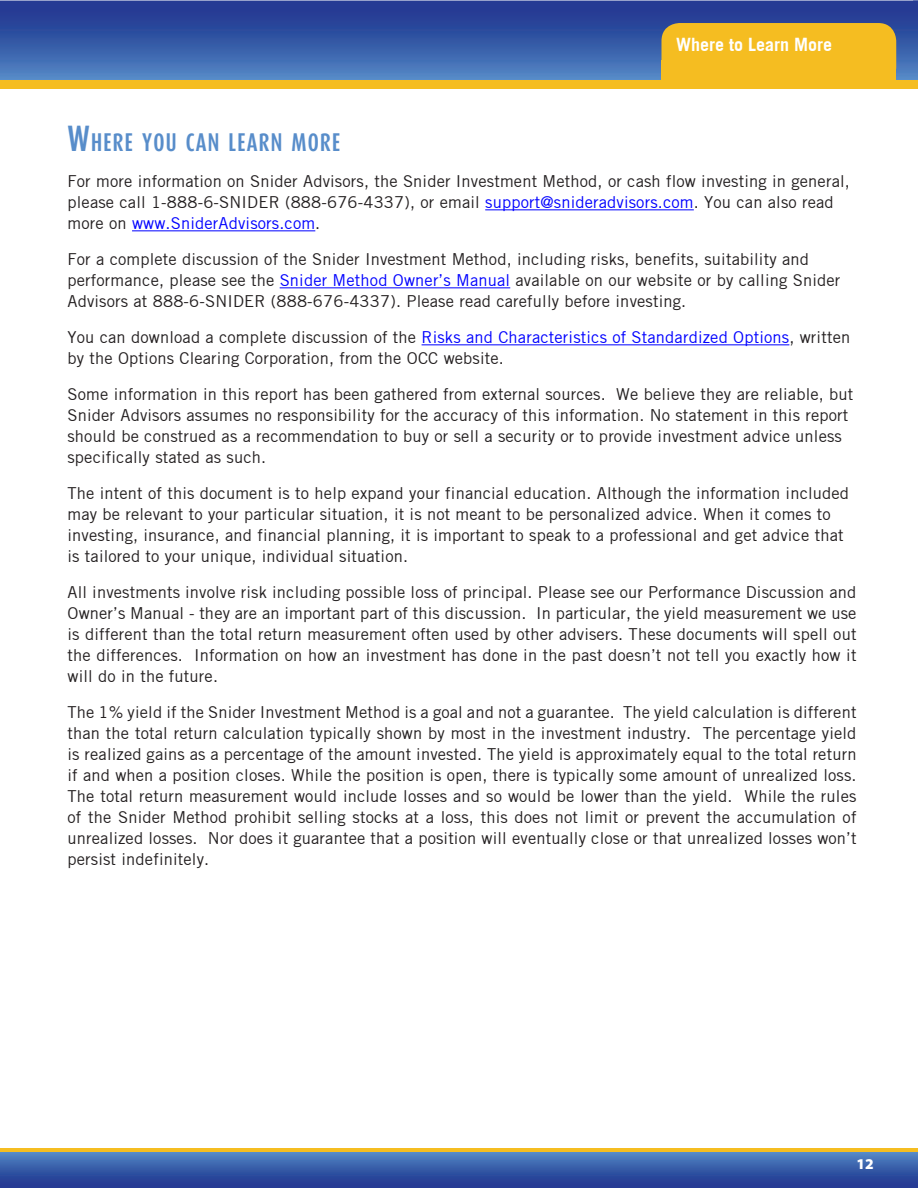
<style>
.page{position:relative;width:918px;height:1188px;background:#fff}
.page>*{position:absolute;margin:0;border:0;box-sizing:border-box;transform-origin:0 0}
.t1{font:700 21px "Dax Compact";letter-spacing:.055em;color:#588dca}
.t2{font:700 18px "Trade Gothic";color:#fff}
.t3{font:16.5px/21px "Trade Gothic";letter-spacing:.01em;color:#231f20}
.t4{font:900 15px "Myriad Pro";color:#fff}
.s1{font-size:30px}
.s2{color:#00f}
</style>
<div class="page">
<svg style="left:0;top:1px;width:913px;height:79px;background:#3557a5"></svg>
<svg style="left:913px;top:1px;width:5px;height:79px"></svg>
<svg style="left:0;top:1152px;width:912px;height:36px;background:#375ba8"></svg>
<hr style="left:0;top:1148px;width:918px;height:4px;background:#f5bd21">
<svg style="left:912px;top:1152px;width:6px;height:36px"></svg>
<div style="left:0;top:80px;width:918px;height:9px;background:#f5bd21"></div>
<div style="left:661px;top:23px;width:235px;height:62px;background:#f5bd21;border-radius:18px"></div>
<div style="left:661px;top:60px;width:235px;height:24px;background:#f5bd21"></div>
<hr style="left:485px;top:209px;width:209px;height:1px;background:#00f">
<hr style="left:132px;top:230px;width:183px;height:1px;background:#00f">
<hr style="left:280px;top:287px;width:230px;height:1px;background:#00f">
<hr style="left:422px;top:344px;width:367px;height:1px;background:#00f">
<p class="t2" style="left:676px;top:34px;width:157px">Where to Learn More</p>
<p class="t1" style="left:68px;top:129px;width:274px"><span class="s1">W</span>HERE YOU CAN LEARN MORE</p>
<p class="t3" style="left:68px;top:171px;width:784px">For more information on Snider Advisors, the Snider Investment Method, or cash flow investing in general, please call 1-888-6-SNIDER (888-676-4337), or email <span class="s2">support@snideradvisors.com</span>. You can also read more on <span class="s2">www.SniderAdvisors.com</span>.</p>
<p class="t3" style="left:68px;top:249px;width:774px">For a complete discussion of the Snider Investment Method, including risks, benefits, suitability and performance, please see the <span class="s2">Snider Method Owner’s Manual</span> available on our website or by calling Snider<br>Advisors at 888-6-SNIDER (888-676-4337). Please read carefully before investing.</p>
<p class="t3" style="left:68px;top:327px;width:784px">You can download a complete discussion of the <span class="s2">Risks and Characteristics of Standardized Options</span>, written by the Options Clearing Corporation, from the OCC website.</p>
<p class="t3" style="left:68px;top:384px;width:787px">Some information in this report has been gathered from external sources. We believe they are reliable, but Snider Advisors assumes no responsibility for the accuracy of this information. No statement in this report should be construed as a recommendation to buy or sell a security or to provide investment advice unless specifically stated as such.</p>
<p class="t3" style="left:68px;top:483px;width:783px">The intent of this document is to help expand your financial education. Although the information included may be relevant to your particular situation, it is not meant to be personalized advice. When it comes to investing, insurance, and financial planning, it is important to speak to a professional and get advice that is tailored to your unique, individual situation.</p>
<p class="t3" style="left:68px;top:582px;width:791px;text-align:justify">All investments involve risk including possible loss of principal. Please see our Performance Discussion and Owner’s Manual - they are an important part of this discussion. In particular, the yield measurement we use is different than the total return measurement often used by other advisers. These documents will spell out the differences. Information on how an investment has done in the past doesn’t not tell you exactly how it will do in the future.</p>
<p class="t3" style="left:68px;top:702px;width:791px;text-align:justify">The 1% yield if the Snider Investment Method is a goal and not a guarantee. The yield calculation is different than the total return calculation typically shown by most in the investment industry. The percentage yield is realized gains as a percentage of the amount invested. The yield is approximately equal to the total return if and when a position closes. While the position is open, there is typically some amount of unrealized loss.<br>The total return measurement would include losses and so would be lower than the yield. While the rules of the Snider Method prohibit selling stocks at a loss, this does not limit or prevent the accumulation of unrealized losses. Nor does it guarantee that a position will eventually close or that unrealized losses won’t persist indefinitely.</p>
<p class="t4" style="left:856px;top:1154px;width:19px">12</p>
</div>
